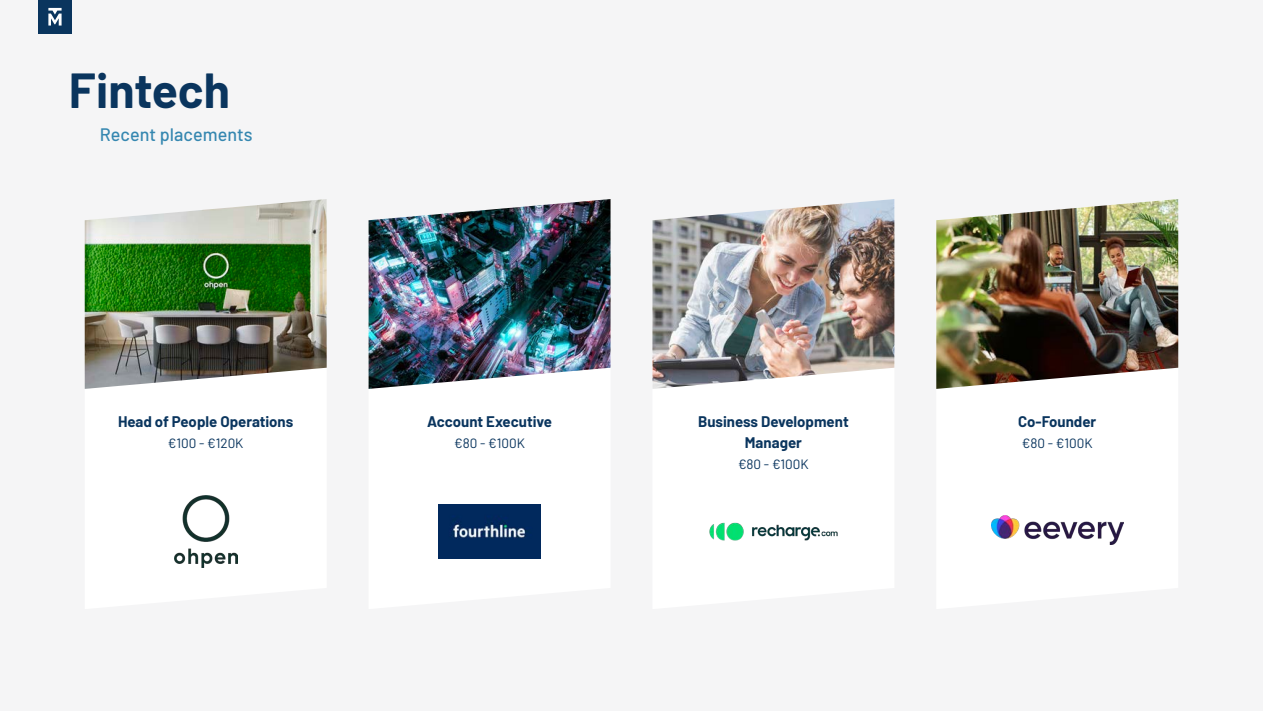
<style>
.page{position:relative;width:1263px;height:711px;background:#fff}
.page>*{position:absolute;margin:0;border:0;box-sizing:border-box;transform-origin:0 0}
.t1{font:700 48px "Barlow";color:#0a355e}
.t2{font:500 18px "Barlow";color:#3587b0}
.t3{font:700 15px "Barlow";color:#0a355e}
.t4{font:13.5px "Barlow";color:#0a355e}
</style>
<div class="page">
<div style="left:0;top:0;width:1263px;height:710px;background:#f5f5f6"></div>
<img style="left:85px;top:199px;width:242px;height:189px">
<img style="left:369px;top:199px;width:241px;height:189px">
<img style="left:652px;top:199px;width:242px;height:189px">
<img style="left:936px;top:199px;width:242px;height:189px">
<img style="left:174px;top:495px;width:63px;height:72px">
<img style="left:709px;top:522px;width:129px;height:19px">
<img style="left:991px;top:515px;width:132px;height:29px">
<img style="left:439px;top:504px;width:101px;height:54px">
<div style="left:38px;top:0;width:34px;height:33px;background:#0a355e"></div>
<svg style="left:48px;top:8px;width:14px;height:18px"></svg>
<h1 class="t1" style="left:69px;top:55px;width:163px">Fintech</h1>
<h2 class="t2" style="left:100px;top:124px;width:154px">Recent placements</h2>
<p class="t3" style="left:118px;top:410px;width:177px">Head of People Operations</p>
<p class="t4" style="left:168px;top:433px;width:77px">€100 - €120K</p>
<p class="t3" style="left:427px;top:410px;width:126px">Account Executive</p>
<p class="t4" style="left:454px;top:433px;width:72px">€80 - €100K</p>
<p class="t3" style="left:698px;top:410px;width:152px">Business Development</p>
<p class="t3" style="left:745px;top:431px;width:59px">Manager</p>
<p class="t4" style="left:738px;top:454px;width:72px">€80 - €100K</p>
<p class="t3" style="left:1018px;top:410px;width:80px">Co-Founder</p>
<p class="t4" style="left:1022px;top:433px;width:72px">€80 - €100K</p>
</div>
